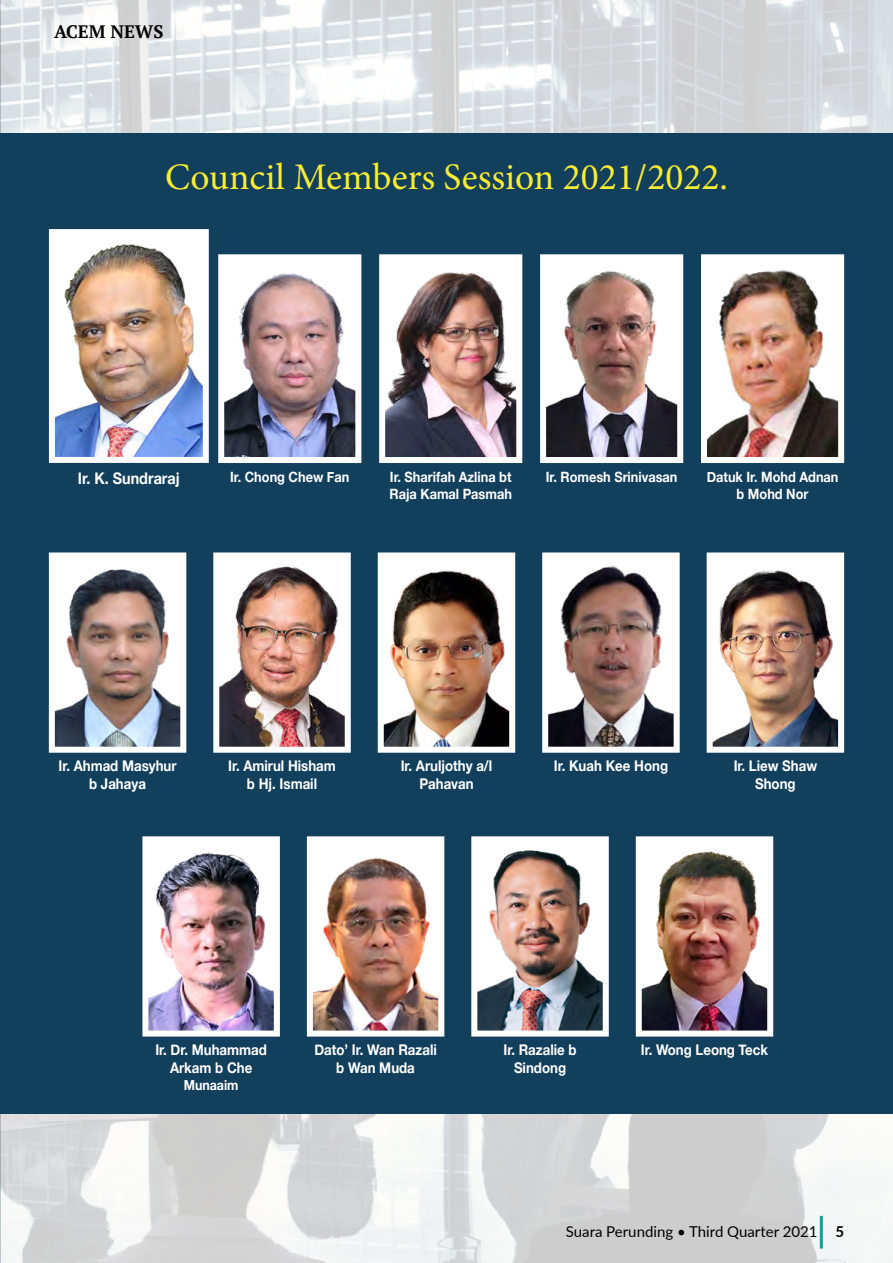
<style>
.page{position:relative;width:893px;height:1263px;background:#fff}
.page>*{position:absolute;margin:0;border:0;box-sizing:border-box;transform-origin:0 0}
.t1{font:37.5px "Minion Pro";color:#f9ed32}
.t2{font:700 18px "PT Serif";color:#000}
.t3{font:700 16.05px "Helvetica Neue";color:#fff;scale:.9 1}
.t4{font:15px "Lato";color:#000}
.t5{font:700 14.7px/17.7px "Helvetica Neue";color:#fff;text-align:center;scale:.9 1}
.t6{font:700 14.25px/17.1px "Helvetica Neue";color:#fff;scale:.9 1}
.t7{font:700 13.8px "Helvetica Neue";color:#fff;scale:.9 1}
.s1{font-weight:700}
</style>
<div class="page">
<img style="left:0;top:0;width:893px;height:1263px">
<div style="left:0;top:134px;width:893px;height:980px;background:#123f5c"></div>
<img style="left:48px;top:229px;width:314px;height:234px">
<img style="left:379px;top:254px;width:144px;height:209px">
<img style="left:540px;top:254px;width:144px;height:209px">
<img style="left:701px;top:254px;width:144px;height:209px">
<img style="left:48px;top:552px;width:139px;height:201px">
<img style="left:213px;top:552px;width:138px;height:201px">
<img style="left:377px;top:552px;width:139px;height:201px">
<img style="left:542px;top:552px;width:138px;height:201px">
<img style="left:706px;top:552px;width:139px;height:201px">
<img style="left:142px;top:836px;width:138px;height:201px">
<img style="left:306px;top:836px;width:139px;height:201px">
<img style="left:471px;top:836px;width:138px;height:201px">
<img style="left:635px;top:836px;width:139px;height:201px">
<hr style="left:820px;top:1216px;width:3px;height:32px;background:#0da193">
<svg style="left:694px;top:1247px;width:7px;height:7px"></svg>
<p class="t2" style="left:54px;top:20px;width:111px">ACEM NEWS</p>
<h1 class="t1" style="left:165px;top:151px;width:564px">Council Members Session 2021/2022.</h1>
<p class="t3" style="left:78px;top:468px;width:115px">Ir. K. Sundraraj</p>
<p class="t6" style="left:230px;top:468px;width:134px">Ir. Chong Chew Fan</p>
<p class="t6" style="left:389px;top:468px;width:138px">Ir. Sharifah Azlina bt<br>Raja Kamal Pasmah</p>
<p class="t6" style="left:546px;top:468px;width:148px">Ir. Romesh Srinivasan</p>
<p class="t6" style="left:707px;top:468px;width:148px;text-align:center">Datuk Ir. Mohd Adnan b Mohd Nor</p>
<p class="t5" style="left:58px;top:757px;width:133px">Ir. Ahmad Masyhur b Jahaya</p>
<p class="t5" style="left:228px;top:757px;width:121px">Ir. Amirul Hisham b Hj. Ismail</p>
<p class="t5" style="left:401px;top:757px;width:103px">Ir. Aruljothy a/l<br>Pahavan</p>
<p class="t5" style="left:554px;top:757px;width:128px">Ir. Kuah Kee Hong</p>
<p class="t5" style="left:734px;top:757px;width:94px">Ir. Liew Shaw<br>Shong</p>
<p class="t5" style="left:155px;top:1041px;width:125px">Ir. Dr. Muhammad<br>Arkam b Che</p>
<p class="t7" style="left:184px;top:1076px;width:62px">Munaaim</p>
<p class="t5" style="left:314px;top:1041px;width:138px">Dato’ Ir. Wan Razali b Wan Muda</p>
<p class="t5" style="left:503px;top:1041px;width:83px">Ir. Razalie b</p>
<p class="t5" style="left:641px;top:1041px;width:143px">Ir. Wong Leong Teck</p>
<p class="t5" style="left:514px;top:1059px;width:59px">Sindong</p>
<p class="t4" style="left:566px;top:1221px;width:280px">Suara Perunding • Third Quarter 2021 <span class="s1">5</span></p>
</div>
